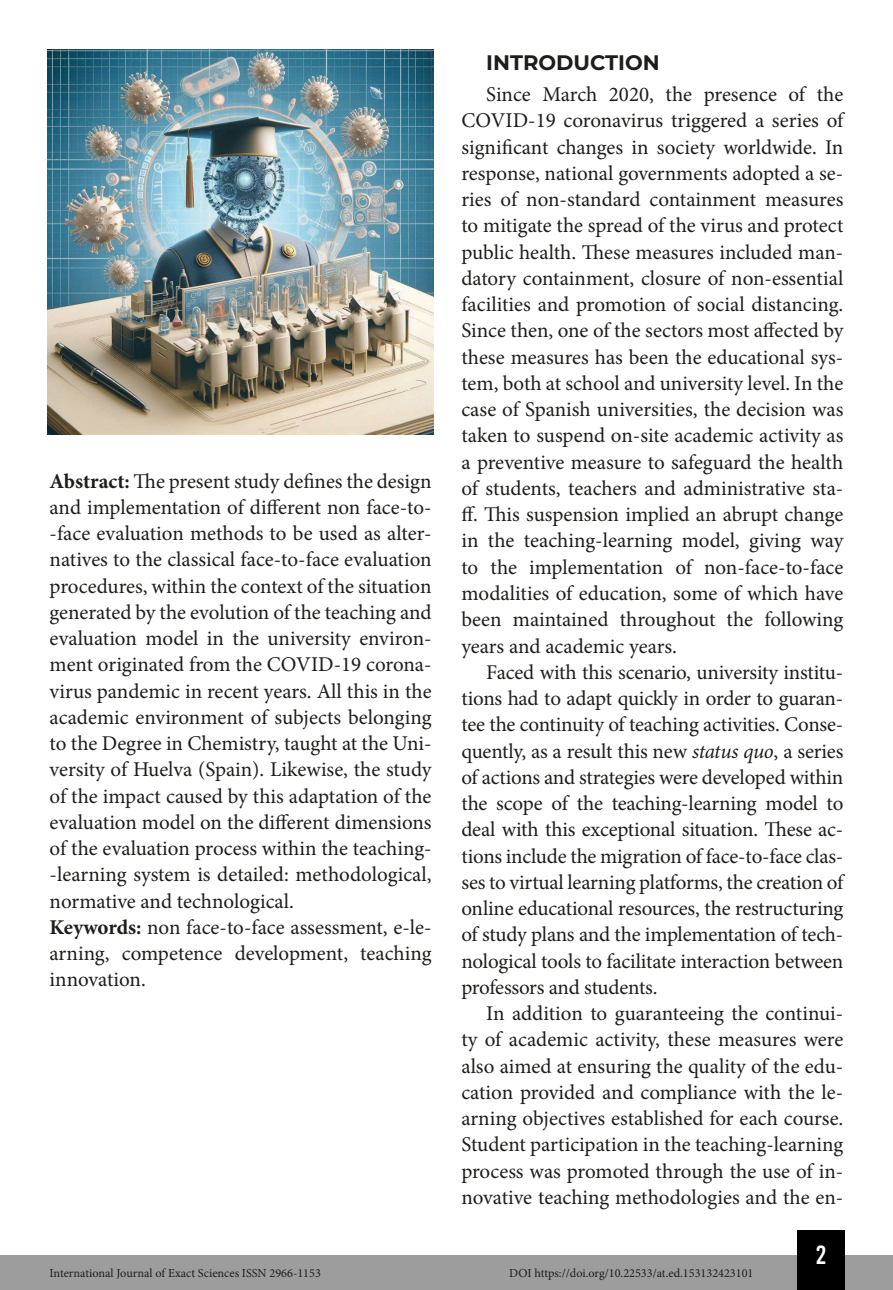
<style>
.page{position:relative;width:893px;height:1290px;background:#fff}
.page>*{position:absolute;margin:0;border:0;box-sizing:border-box;transform-origin:0 0}
.t1{font:26.25px "Bebas Kai";color:#fff}
.TXT{font:21px/26.2px "Minion Pro";letter-spacing:-.005em;color:#1d1d1b;text-align:justify}
.Resumo{font:21px/26.2px "Minion Pro";color:#1d1d1b;text-align:justify}
.TITULO{font:700 21px "Montserrat";color:#1d1d1b}
.t2{font:12.25px "Minion Pro";color:#1d1d1b}
.s1{font-weight:700}
.s2{font-style:italic}
</style>
<div class="page">
<div style="left:0;top:1255px;width:893px;height:35px;background:#9d9d9d"></div>
<div style="left:797px;top:1230px;width:48px;height:60px;background:#000"></div>
<img style="left:48px;top:50px;width:385px;height:385px">
<p class="Resumo" style="left:50px;top:468px;width:384px"><span class="s1">Abstract:</span> The present study defines the design and implementation of different non face-to--face evaluation methods to be used as alter&shy;natives to the classical face-to-face evaluation procedures, within the context of the situation generated by the evolution of the teaching and evaluation model in the university environ&shy;ment originated from the COVID-19 corona&shy;virus pandemic in recent years. All this in the academic environment of subjects belonging to the Degree in Chemistry, taught at the Uni&shy;versity of Huelva (Spain). Likewise, the study of the impact caused by this adaptation of the evaluation model on the different dimensions of the evaluation process within the teaching--learning system is detailed: methodological, normative and technological.</p>
<p class="Resumo" style="left:50px;top:914px;width:383px"><span class="s1">Keywords:</span> non face-to-face assessment, e-le&shy;arning, competence development, teaching innovation.</p>
<p class="TITULO" style="left:486px;top:47px;width:175px">INTRODUCTION</p>
<p class="TXT" style="left:461px;top:81px;width:384px;text-indent:25px">Since March 2020, the presence of the COVID-19 coronavirus triggered a series of significant changes in society worldwide. In response, national governments adopted a se&shy;ries of non-standard containment measures to mitigate the spread of the virus and protect public health. These measures included man&shy;datory containment, closure of non-essential facilities and promotion of social distancing.<br>Since then, one of the sectors most affected by these measures has been the educational sys&shy;tem, both at school and university level. In the case of Spanish universities, the decision was taken to suspend on-site academic activity as a preventive measure to safeguard the health of students, teachers and administrative sta&shy;ff. This suspension implied an abrupt change in the teaching-learning model, giving way to the implementation of non-face-to-face modalities of education, some of which have been maintained throughout the following years and academic years.</p>
<p class="TXT" style="left:461px;top:659px;width:384px;text-indent:25px">Faced with this scenario, university institu&shy;tions had to adapt quickly in order to guaran&shy;tee the continuity of teaching activities. Conse&shy;quently, as a result this new <span class="s2">status quo</span>, a series of actions and strategies were developed within the scope of the teaching-learning model to deal with this exceptional situation. These ac&shy;tions include the migration of face-to-face clas&shy;ses to virtual learning platforms, the creation of online educational resources, the restructuring of study plans and the implementation of tech&shy;nological tools to facilitate interaction between professors and students.</p>
<p class="TXT" style="left:461px;top:1000px;width:384px;text-indent:25px">In addition to guaranteeing the continui&shy;ty of academic activity, these measures were also aimed at ensuring the quality of the edu&shy;cation provided and compliance with the le&shy;arning objectives established for each course.<br>Student participation in the teaching-learning process was promoted through the use of in&shy;novative teaching methodologies and the en-</p>
<p class="t1" style="left:816px;top:1241px;width:12px">2</p>
<p class="t2" style="left:50px;top:1265px;width:273px">International Journal of Exact Sciences ISSN 2966-1153</p>
<p class="t2" style="left:509px;top:1265px;width:246px">DOI https://doi.org/10.22533/at.ed.153132423101</p>
</div>
